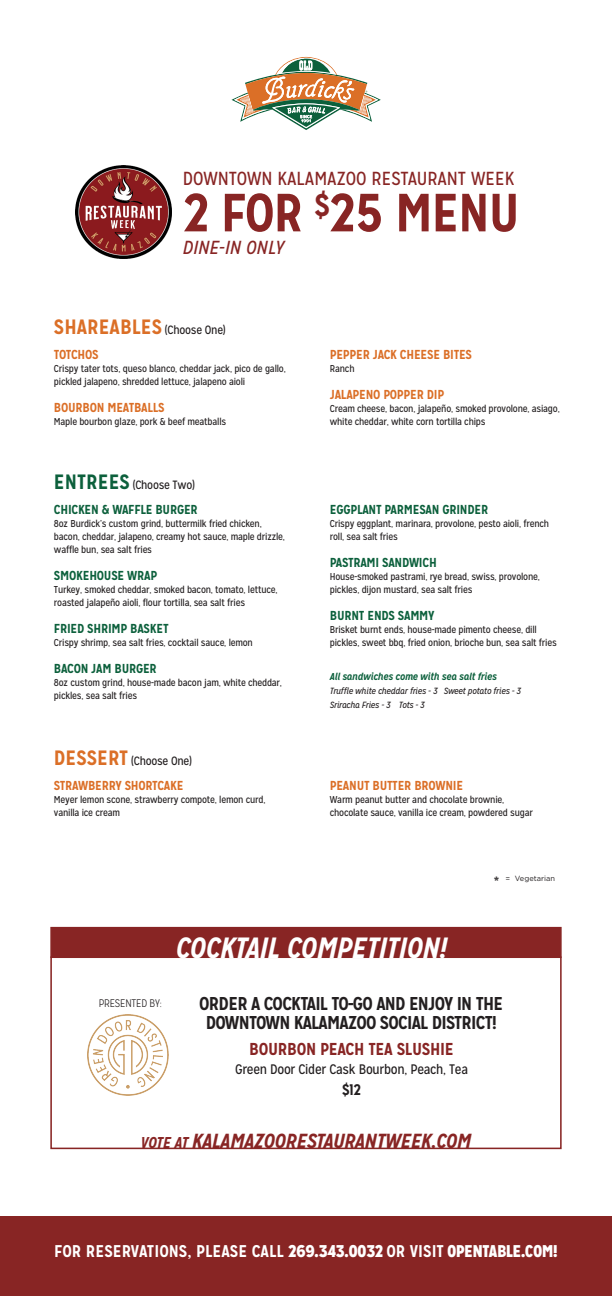
<style>
.page{position:relative;width:612px;height:1296px;background:#fff}
.page>*{position:absolute;margin:0;border:0;box-sizing:border-box;transform-origin:0 0}
.t1{font:700 53.7px "Mission Gothic";letter-spacing:-.03em;color:#882524}
.t2{font:italic 700 29.3px "Mission Gothic";letter-spacing:-.02em;color:#fff}
.t3{font:italic 700 20.4px "Mission Gothic";letter-spacing:-.02em;color:#882524}
.t4{font:18.9px "Mission Gothic";color:#882524}
.t5{font:italic 18.9px "Mission Gothic";color:#882524}
.t6{font:700 18.6px "Mission Gothic";letter-spacing:-.04em;color:#231f20}
.t7{font:700 17.2px "Mission Gothic";letter-spacing:-.02em;color:#882524}
.t8{font:700 17px "Mission Gothic";color:#fff}
.t9{font:700 15.3px "Mission Gothic";color:#231f20}
.t10{font:13.8px "Mission Gothic";letter-spacing:-.02em;color:#231f20}
.t11{font:700 13px "Mission Gothic";letter-spacing:-.02em;color:#0c603c}
.t12{font:700 13px "Mission Gothic";letter-spacing:-.02em;color:#db6f27}
.t13{font:12px "Mission Gothic";letter-spacing:-.02em;color:#231f20}
.t14{font:700 12px "Mission Gothic";color:#231f20}
.t15{font:300 11px "Mission Gothic";letter-spacing:-.02em;color:#231f20}
.t16{font:10px/13px "Mission Gothic";letter-spacing:-.02em;color:#231f20}
.t17{font:italic 700 10px "Mission Gothic";letter-spacing:-.02em;color:#0c603c}
.t18{font:italic 9px "Mission Gothic";letter-spacing:-.02em;color:#231f20}
.DESCRIPTION{font:7.5px "Gotham";color:#231f20}
.s1{font-weight:700;font-size:20.7px;color:#db6f27}
.s2{font-weight:700;font-size:20.7px;color:#0c603c}
.s3{font-size:15.7px}
.s4{font-weight:900}
</style>
<div class="page">
<img style="left:76px;top:165px;width:96px;height:94px">
<svg style="left:232px;top:57px;width:149px;height:73px"></svg>
<div style="left:0;top:1216px;width:612px;height:80px;background:#882524"></div>
<div style="left:50px;top:927px;width:512px;height:31px;background:#882524"></div>
<div style="left:50px;top:956px;width:512px;height:193px;border:2px solid #882524"></div>
<img style="left:88px;top:1015px;width:81px;height:80px">
<p class="t4" style="left:183px;top:167px;width:333px">DOWNTOWN KALAMAZOO RESTAURANT WEEK</p>
<p class="t1" style="left:183px;top:179px;width:339px">2 FOR <sup>$</sup>25 MENU</p>
<p class="t5" style="left:183px;top:236px;width:102px">DINE-IN ONLY</p>
<p class="t13" style="left:54px;top:322px;width:173px"><span class="s1">SHAREABLES</span> (Choose One)</p>
<p class="t12" style="left:54px;top:346px;width:46px">TOTCHOS</p>
<p class="t16" style="left:54px;top:362px;width:233px">Crispy tater tots, queso blanco, cheddar jack, pico de gallo, pickled jalapeno, shredded lettuce, jalapeno aioli</p>
<p class="t12" style="left:54px;top:399px;width:112px">BOURBON MEATBALLS</p>
<p class="t16" style="left:54px;top:415px;width:174px">Maple bourbon glaze, pork &amp; beef meatballs</p>
<p class="t13" style="left:54px;top:478px;width:143px"><span class="s2">ENTREES</span> (Choose Two)</p>
<p class="t11" style="left:54px;top:501px;width:145px">CHICKEN &amp; WAFFLE BURGER</p>
<p class="t16" style="left:54px;top:517px;width:233px">8oz Burdick’s custom grind, buttermilk fried chicken, bacon, cheddar, jalapeno, creamy hot sauce, maple drizzle, waffle bun, sea salt fries</p>
<p class="t11" style="left:54px;top:567px;width:105px">SMOKEHOUSE WRAP</p>
<p class="t16" style="left:54px;top:583px;width:225px">Turkey, smoked cheddar, smoked bacon, tomato, lettuce, roasted jalapeño aioli, flour tortilla, sea salt fries</p>
<p class="t11" style="left:54px;top:620px;width:116px">FRIED SHRIMP BASKET</p>
<p class="t16" style="left:54px;top:636px;width:200px">Crispy shrimp, sea salt fries, cocktail sauce, lemon</p>
<p class="t11" style="left:54px;top:660px;width:104px">BACON JAM BURGER</p>
<p class="t16" style="left:54px;top:676px;width:230px">8oz custom grind, house-made bacon jam, white cheddar, pickles, sea salt fries</p>
<p class="t13" style="left:54px;top:754px;width:140px"><span class="s1">DESSERT</span> (Choose One)</p>
<p class="t12" style="left:54px;top:777px;width:131px">STRAWBERRY SHORTCAKE</p>
<p class="t16" style="left:54px;top:793px;width:213px">Meyer lemon scone, strawberry compote, lemon curd, vanilla ice cream</p>
<p class="t12" style="left:330px;top:346px;width:144px">PEPPER JACK CHEESE BITES</p>
<p class="t16" style="left:330px;top:362px;width:26px">Ranch</p>
<p class="t12" style="left:330px;top:386px;width:116px">JALAPENO POPPER DIP</p>
<p class="t16" style="left:330px;top:402px;width:231px">Cream cheese, bacon, jalapeño, smoked provolone, asiago, white cheddar, white corn tortilla chips</p>
<p class="t11" style="left:330px;top:501px;width:160px">EGGPLANT PARMESAN GRINDER</p>
<p class="t16" style="left:330px;top:517px;width:221px">Crispy eggplant, marinara, provolone, pesto aioli, french roll, sea salt fries</p>
<p class="t11" style="left:330px;top:554px;width:108px">PASTRAMI SANDWICH</p>
<p class="t16" style="left:330px;top:570px;width:212px">House-smoked pastrami, rye bread, swiss, provolone, pickles, dijon mustard, sea salt fries</p>
<p class="t11" style="left:330px;top:607px;width:106px">BURNT ENDS SAMMY</p>
<p class="t16" style="left:330px;top:623px;width:229px">Brisket burnt ends, house-made pimento cheese, dill pickles, sweet bbq, fried onion, brioche bun, sea salt fries</p>
<p class="t17" style="left:330px;top:670px;width:169px">All sandwiches come with sea salt fries</p>
<p class="t18" style="left:330px;top:685px;width:193px">Truffle white cheddar fries - 3 Sweet potato fries - 3</p>
<p class="t18" style="left:330px;top:699px;width:96px">Sriracha Fries - 3 Tots - 3</p>
<p class="t12" style="left:330px;top:777px;width:135px">PEANUT BUTTER BROWNIE</p>
<p class="t16" style="left:330px;top:793px;width:176px">Warm peanut butter and chocolate brownie,</p>
<p class="t16" style="left:330px;top:806px;width:205px">chocolate sauce, vanilla ice cream, powdered sugar</p>
<p class="DESCRIPTION" style="left:506px;top:874px;width:51px">= Vegetarian</p>
<p class="t14" style="left:494px;top:873px;width:6px">*</p>
<p class="t15" style="left:99px;top:997px;width:65px">PRESENTED BY:</p>
<p class="t2" style="left:175px;top:929px;width:273px">COCKTAIL COMPETITION!</p>
<p class="t6" style="left:199px;top:992px;width:305px">ORDER A COCKTAIL TO-GO AND ENJOY IN THE</p>
<p class="t6" style="left:206px;top:1011px;width:293px">DOWNTOWN KALAMAZOO SOCIAL DISTRICT!</p>
<p class="t7" style="left:249px;top:1038px;width:206px">BOURBON PEACH TEA SLUSHIE</p>
<p class="t10" style="left:235px;top:1061px;width:235px">Green Door Cider Cask Bourbon, Peach, Tea</p>
<p class="t9" style="left:342px;top:1080px;width:20px">$12</p>
<p class="t3" style="left:141px;top:1128px;width:332px"><span class="s3">VOTE AT</span> KALAMAZOORESTAURANTWEEK.COM</p>
<p class="t8" style="left:54px;top:1240px;width:505px">FOR RESERVATIONS, PLEASE CALL <span class="s4">269.343.0032</span> OR VISIT <span class="s4">OPENTABLE.COM!</span></p>
</div>
